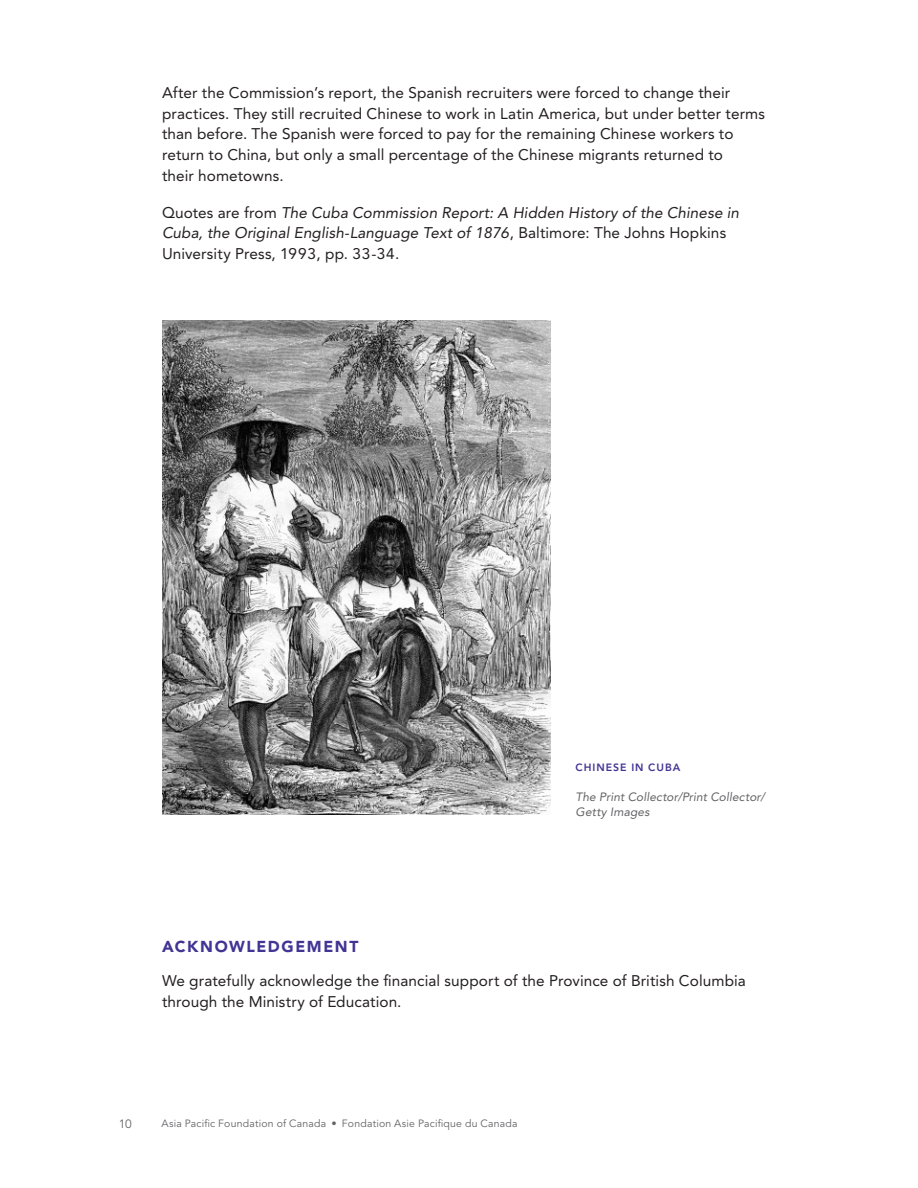
<style>
.page{position:relative;width:918px;height:1188px;background:#fff}
.page>*{position:absolute;margin:0;border:0;box-sizing:border-box;transform-origin:0 0}
.heading{font:900 15.75px "Avenir LT Std";letter-spacing:.1em;color:#423494}
.body_text{font:15.3px/20.7px "Avenir LT Std";letter-spacing:.005em;color:#231f20}
.body_text-2{font:italic 15.3px/20.7px "Avenir LT Std";letter-spacing:.005em;color:#231f20}
.Figure_Source{font:italic 12px/15.8px "Avenir LT Std";letter-spacing:.015em;color:#636366}
.t1{font:12px "Avenir LT Std";color:#636366}
.t2{font:10.5px "Avenir LT Std";letter-spacing:.02em;color:#636366}
.figure{font:800 10.5px "Avenir LT Std";letter-spacing:.095em;color:#423494}
.s1{font-style:normal}
</style>
<div class="page">
<img style="left:162px;top:320px;width:389px;height:494px">
<p class="body_text" style="left:162px;top:82px;width:605px">After the Commission’s report, the Spanish recruiters were forced to change their practices. They still recruited Chinese to work in Latin America, but under better terms than before. The Spanish were forced to pay for the remaining Chinese workers to return to China, but only a small percentage of the Chinese migrants returned to<br>their hometowns.</p>
<p class="body_text-2" style="left:162px;top:202px;width:579px"><span class="s1">Quotes are from</span> The Cuba Commission Report: A Hidden History of the Chinese in<br>Cuba, the Original English-Language Text of 1876<span class="s1">, Baltimore: The Johns Hopkins<br>University Press, 1993, pp. 33-34.</span></p>
<p class="figure" style="left:576px;top:762px;width:106px">CHINESE IN CUBA</p>
<p class="Figure_Source" style="left:576px;top:789px;width:191px">The Print Collector/Print Collector/<br>Getty Images</p>
<p class="heading" style="left:162px;top:937px;width:198px">ACKNOWLEDGEMENT</p>
<p class="body_text" style="left:162px;top:971px;width:585px">We gratefully acknowledge the financial support of the Province of British Columbia through the Ministry of Education.</p>
<p class="t1" style="left:119px;top:1117px;width:15px">10</p>
<p class="t2" style="left:161px;top:1118px;width:358px">Asia Pacific Foundation of Canada • Fondation Asie Pacifique du Canada</p>
</div>
